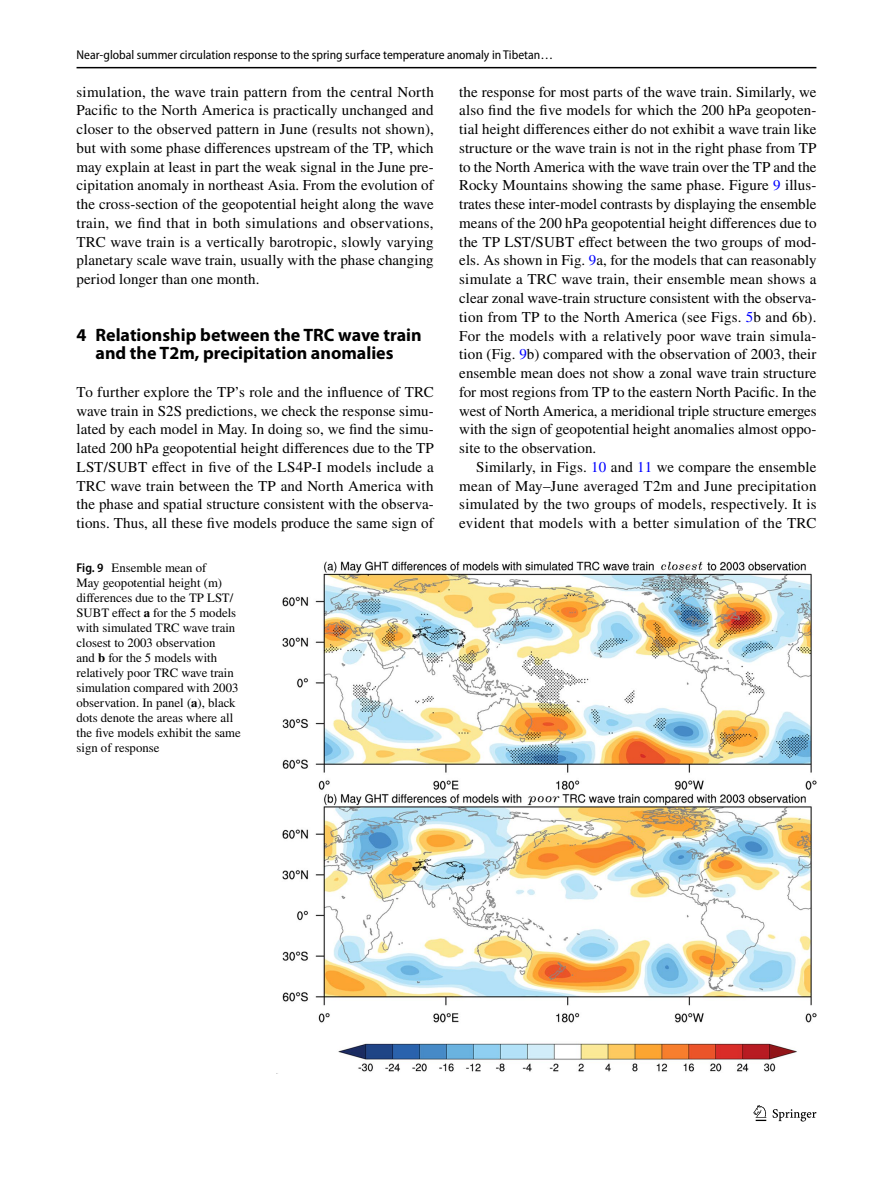
<style>
.page{position:relative;width:893px;height:1187px;background:#fff}
.page>*{position:absolute;margin:0;border:0;box-sizing:border-box;transform-origin:0 0}
.t1{font:700 18px/18.8px "Myriad Pro";color:#000;text-align:center}
.t2{font:15px/18.8px "STIX";letter-spacing:.005em;color:#000;text-align:justify}
.t3{font:12.75px/15px "STIX";color:#000}
.t4{font:12.75px "Myriad Pro Semi Cn 3";color:#000}
.s1{color:#00f}
.s2{font-family:"Myriad Pro";font-weight:600;font-stretch:semi-condensed}
.s3{font-weight:700}
</style>
<div class="page">
<hr style="left:77px;top:67px;width:739px;height:1px;background:#000">
<svg style="left:753px;top:1105px;width:13px;height:15px"></svg>
<svg style="left:773px;top:1109px;width:43px;height:12px"></svg>
<img style="left:282px;top:562px;width:534px;height:510px">
<p class="t4" style="left:77px;top:48px;width:478px">Near‑global summer circulation response to the spring surface temperature anomaly in Tibetan…</p>
<p class="t2" style="left:77px;top:83px;width:359px">simulation, the wave train pattern from the central North Pacific to the North America is practically unchanged and closer to the observed pattern in June (results not shown), but with some phase differences upstream of the TP, which may explain at least in part the weak signal in the June pre&shy;cipitation anomaly in northeast Asia. From the evolution of the cross-section of the geopotential height along the wave train, we find that in both simulations and observations, TRC wave train is a vertically barotropic, slowly varying planetary scale wave train, usually with the phase changing period longer than one month.</p>
<p class="t2" style="left:459px;top:83px;width:359px">the response for most parts of the wave train. Similarly, we also find the five models for which the 200 hPa geopoten&shy;tial height differences either do not exhibit a wave train like structure or the wave train is not in the right phase from TP to the North America with the wave train over the TP and the Rocky Mountains showing the same phase. Figure <span class="s1">9</span> illus&shy;trates these inter-model contrasts by displaying the ensemble means of the 200 hPa geopotential height differences due to the TP LST/SUBT effect between the two groups of mod&shy;els. As shown in Fig. <span class="s1">9</span>a, for the models that can reasonably simulate a TRC wave train, their ensemble mean shows a clear zonal wave-train structure consistent with the observa&shy;tion from TP to the North America (see Figs. <span class="s1">5</span>b and 6b).<br>For the models with a relatively poor wave train simula&shy;tion (Fig. <span class="s1">9</span>b) compared with the observation of 2003, their ensemble mean does not show a zonal wave train structure for most regions from TP to the eastern North Pacific. In the west of North America, a meridional triple structure emerges with the sign of geopotential height anomalies almost oppo&shy;site to the observation.</p>
<p class="t2" style="left:459px;top:458px;width:359px;text-indent:17px">Similarly, in Figs. <span class="s1">10</span> and <span class="s1">11</span> we compare the ensemble mean of May–June averaged T2m and June precipitation simulated by the two groups of models, respectively. It is evident that models with a better simulation of the TRC</p>
<p class="t1" style="left:77px;top:324px;width:347px">4 Relationship between the TRC wave train and the T2m, precipitation anomalies</p>
<p class="t2" style="left:77px;top:383px;width:359px">To further explore the TP’s role and the influence of TRC wave train in S2S predictions, we check the response simu&shy;lated by each model in May. In doing so, we find the simu&shy;lated 200 hPa geopotential height differences due to the TP LST/SUBT effect in five of the LS4P-I models include a TRC wave train between the TP and North America with the phase and spatial structure consistent with the observa&shy;tions. Thus, all these five models produce the same sign of</p>
<p class="t3" style="left:77px;top:560px;width:166px"><span class="s2">Fig. 9</span> Ensemble mean of<br>May geopotential height (m) differences due to the TP LST/<br>SUBT effect <span class="s3">a</span> for the 5 models with simulated TRC wave train closest to 2003 observation<br>and <span class="s3">b</span> for the 5 models with relatively poor TRC wave train simulation compared with 2003 observation. In panel (<span class="s3">a</span>), black dots denote the areas where all the five models exhibit the same sign of response</p>
</div>
